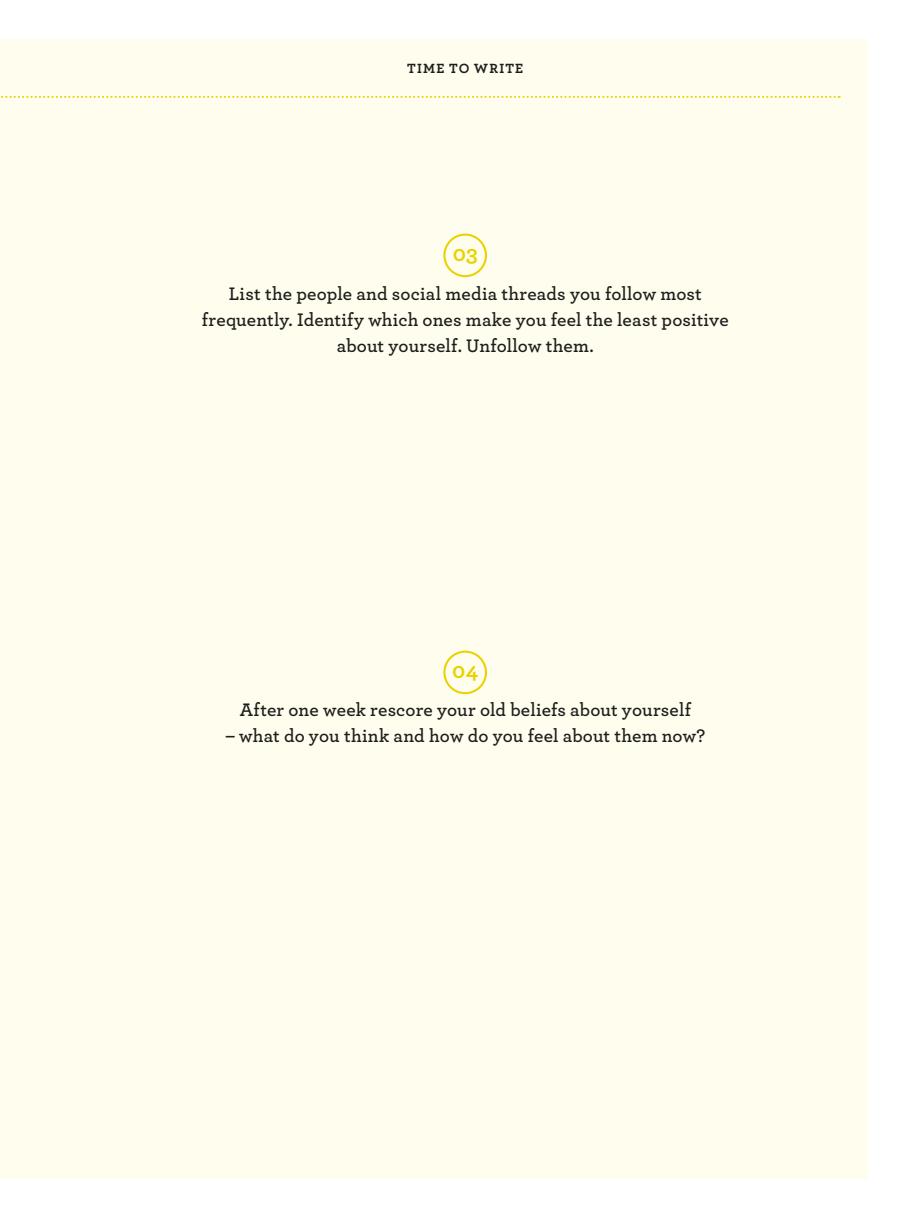
<style>
.page{position:relative;width:908px;height:1219px;background:#fff}
.page>*{position:absolute;margin:0;border:0;box-sizing:border-box;transform-origin:0 0}
.t1{font:700 22.8px "Archer";color:#e8d300}
.t2{font:600 19px/26px "Archer";letter-spacing:.01em;color:#1d1d1b;text-align:center}
.t3{font:700 14px "Archer";letter-spacing:.085em;color:#1d1d1b}
</style>
<div class="page">
<div style="left:0;top:40px;width:867px;height:1139px;background:#fffdee"></div>
<svg style="left:1px;top:96px;width:838px;height:2px"></svg>
<div style="left:443px;top:234px;width:44px;height:43px;border:2px solid #e8d300;border-radius:50%"></div>
<div style="left:443px;top:651px;width:44px;height:43px;border:2px solid #e8d300;border-radius:50%"></div>
<p class="t3" style="left:407px;top:57px;width:117px">TIME TO WRITE</p>
<p class="t1" style="left:452px;top:236px;width:26px">03</p>
<p class="t2" style="left:202px;top:279px;width:528px">List the people and social media threads you follow most frequently. Identify which ones make you feel the least positive about yourself. Unfollow them.</p>
<p class="t1" style="left:452px;top:653px;width:28px">04</p>
<p class="t2" style="left:240px;top:695px;width:452px">After one week rescore your old beliefs about yourself</p>
<p class="t2" style="left:225px;top:721px;width:481px">– what do you think and how do you feel about them now?</p>
</div>
